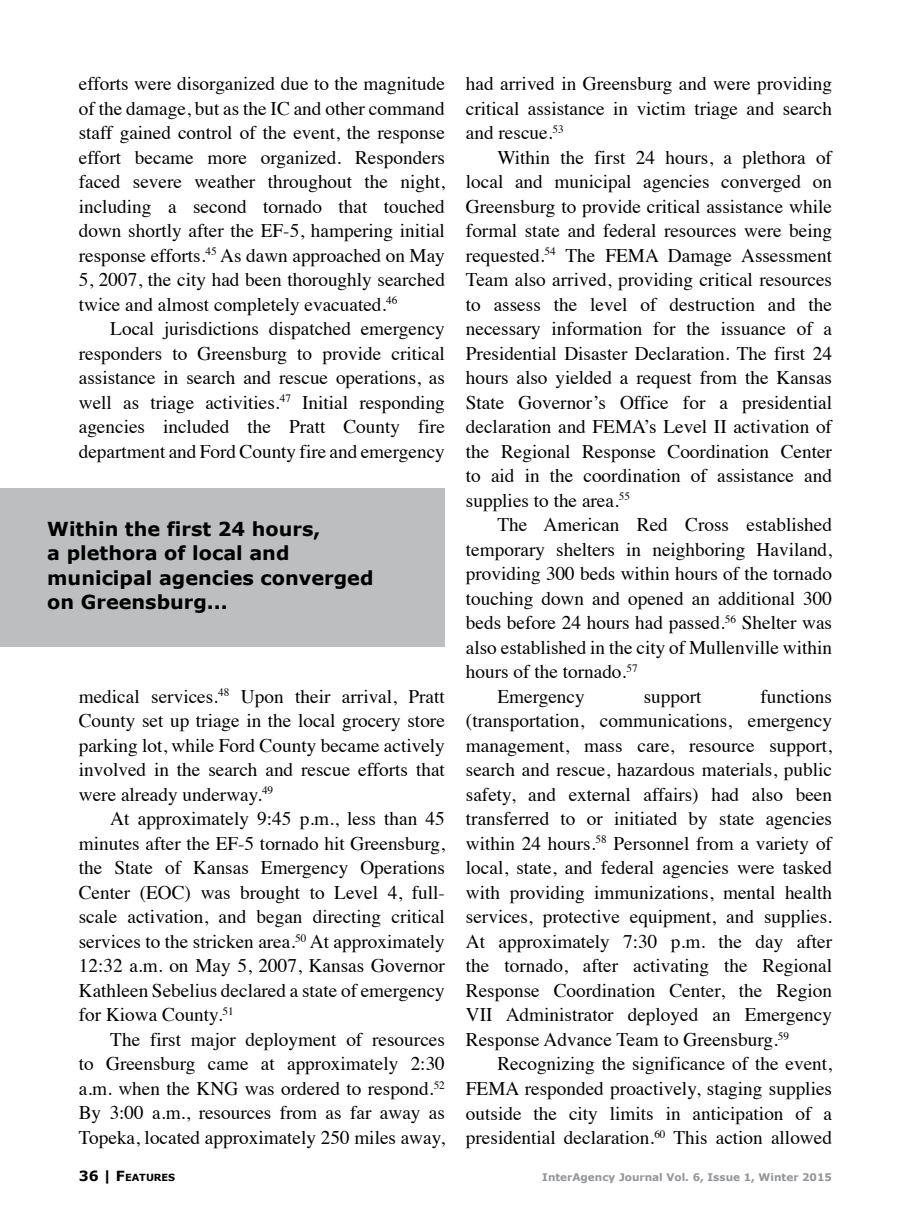
<style>
.page{position:relative;width:914px;height:1229px;background:#fff}
.page>*{position:absolute;margin:0;border:0;box-sizing:border-box;transform-origin:0 0}
.t1{font:19.25px/24.5px "Times";color:#000;text-align:justify}
.t2{font:700 19.25px/24.5px "Verdana";color:#000}
.t3{font:700 10.5px "Verdana";color:#939598}
.t4{font:700 9.8px "Verdana";color:#000}
.s1{font-size:14px}
</style>
<div class="page">
<div style="left:0;top:488px;width:445px;height:159px;background:#bcbec0"></div>
<p class="t1" style="left:79px;top:70px;width:367px">efforts were disorganized due to the magnitude of the damage, but as the IC and other command staff gained control of the event, the response effort became more organized. Responders faced severe weather throughout the night, including a second tornado that touched down shortly after the EF-5, hampering initial response efforts.<sup>45</sup> As dawn approached on May 5, 2007, the city had been thoroughly searched twice and almost completely evacuated.<sup>46</sup></p>
<p class="t1" style="left:79px;top:315px;width:367px;text-indent:32px">Local jurisdictions dispatched emergency responders to Greensburg to provide critical assistance in search and rescue operations, as well as triage activities.<sup>47</sup> Initial responding agencies included the Pratt County fire department and Ford County fire and emergency</p>
<p class="t2" style="left:47px;top:515px;width:328px">Within the first 24 hours,<br>a plethora of local and municipal agencies converged on Greensburg...</p>
<p class="t1" style="left:79px;top:682px;width:367px">medical services.<sup>48</sup> Upon their arrival, Pratt County set up triage in the local grocery store parking lot, while Ford County became actively involved in the search and rescue efforts that were already underway.<sup>49</sup></p>
<p class="t1" style="left:79px;top:805px;width:367px;text-indent:32px">At approximately 9:45 p.m., less than 45 minutes after the EF-5 tornado hit Greensburg, the State of Kansas Emergency Operations Center (EOC) was brought to Level 4, full&shy;scale activation, and began directing critical services to the stricken area.<sup>50</sup> At approximately 12:32 a.m. on May 5, 2007, Kansas Governor Kathleen Sebelius declared a state of emergency for Kiowa County.<sup>51</sup></p>
<p class="t1" style="left:79px;top:1025px;width:367px;text-indent:31px">The first major deployment of resources to Greensburg came at approximately 2:30 a.m. when the KNG was ordered to respond.<sup>52<br></sup>By 3:00 a.m., resources from as far away as Topeka, located approximately 250 miles away,</p>
<p class="t1" style="left:466px;top:70px;width:367px">had arrived in Greensburg and were providing critical assistance in victim triage and search and rescue.<sup>53</sup></p>
<p class="t1" style="left:466px;top:143px;width:367px;text-indent:32px">Within the first 24 hours, a plethora of local and municipal agencies converged on Greensburg to provide critical assistance while formal state and federal resources were being requested.<sup>54</sup> The FEMA Damage Assessment Team also arrived, providing critical resources to assess the level of destruction and the necessary information for the issuance of a Presidential Disaster Declaration. The first 24 hours also yielded a request from the Kansas State Governor’s Office for a presidential declaration and FEMA’s Level II activation of the Regional Response Coordination Center to aid in the coordination of assistance and supplies to the area.<sup>55</sup></p>
<p class="t1" style="left:497px;top:511px;width:336px">The American Red Cross established</p>
<p class="t1" style="left:466px;top:535px;width:367px">temporary shelters in neighboring Haviland,</p>
<p class="t1" style="left:466px;top:560px;width:367px">providing 300 beds within hours of the tornado</p>
<p class="t1" style="left:466px;top:584px;width:367px">touching down and opened an additional 300</p>
<p class="t1" style="left:466px;top:609px;width:367px">beds before 24 hours had passed.<sup>56</sup> Shelter was</p>
<p class="t1" style="left:466px;top:633px;width:367px">also established in the city of Mullenville within</p>
<p class="t1" style="left:466px;top:658px;width:173px">hours of the tornado.<sup>57</sup></p>
<p class="t1" style="left:497px;top:682px;width:89px">Emergency</p>
<p class="t1" style="left:643px;top:682px;width:59px">support</p>
<p class="t1" style="left:466px;top:682px;width:367px;text-indent:294px">functions (transportation, communications, emergency management, mass care, resource support, search and rescue, hazardous materials, public safety, and external affairs) had also been transferred to or initiated by state agencies within 24 hours.<sup>58</sup> Personnel from a variety of local, state, and federal agencies were tasked with providing immunizations, mental health services, protective equipment, and supplies.<br>At approximately 7:30 p.m. the day after the tornado, after activating the Regional Response Coordination Center, the Region VII Administrator deployed an Emergency Response Advance Team to Greensburg.<sup>59</sup></p>
<p class="t1" style="left:466px;top:1050px;width:367px;text-indent:31px">Recognizing the significance of the event, FEMA responded proactively, staging supplies outside the city limits in anticipation of a presidential declaration.<sup>60</sup> This action allowed</p>
<p class="t4" style="left:79px;top:1171px;width:98px"><span class="s1">36 |</span> <span class="s1">F</span>EATURES</p>
<p class="t3" style="left:542px;top:1170px;width:291px">InterAgency Journal Vol. 6, Issue 1, Winter 2015</p>
</div>
